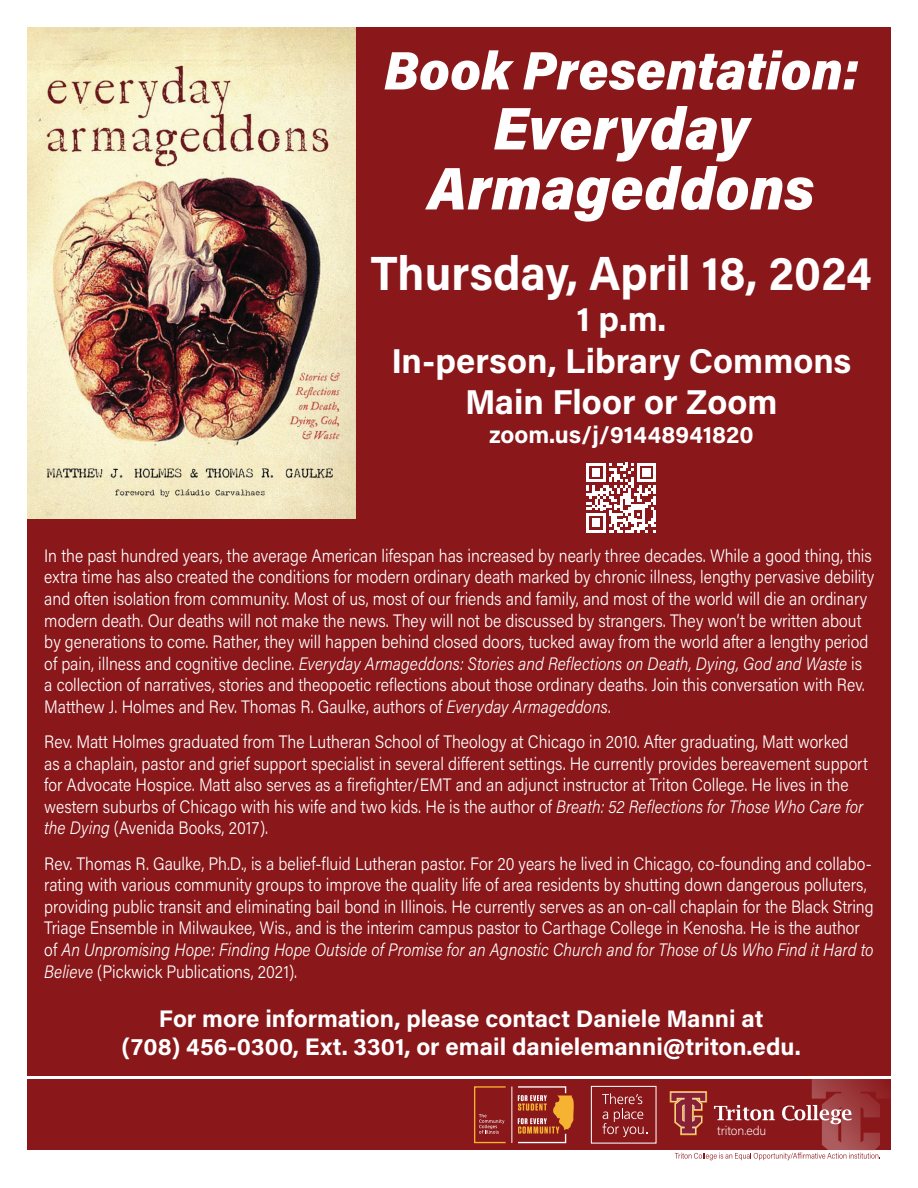
<style>
.page{position:relative;width:918px;height:1188px;background:#fff}
.page>*{position:absolute;margin:0;border:0;box-sizing:border-box;transform-origin:0 0}
.t1{font:italic 900 60px/60px "Acumin Pro";color:#fff;text-align:center;scale:.95 1}
.t2{font:italic 900 54px "Acumin Pro";color:#fff;scale:.95 1}
.t3{font:700 48px "Acumin Pro";color:#fff;scale:.95 1}
.t4{font:700 34.5px/41.4px "Acumin Pro";color:#fff;text-align:center}
.t5{font:700 24px/28.8px "Acumin Pro";color:#fff;text-align:center}
.t6{font:300 18px/21.6px "Acumin Pro";color:#fff;scale:.89 1}
.t7{font:200 12.6px "Acumin Pro";letter-spacing:-.01em;color:#fff}
.s1{font-style:italic}
</style>
<div class="page">
<div style="left:27px;top:27px;width:864px;height:1049px;background:#8a171a"></div>
<div style="left:27px;top:1080px;width:864px;height:70px;background:#8a171a"></div>
<div style="left:591px;top:1086px;width:66px;height:58px;border:1px solid #fff"></div>
<svg style="left:602px;top:1093px;width:45px;height:44px"></svg>
<svg style="left:479px;top:1114px;width:25px;height:20px"></svg>
<div style="left:474px;top:1086px;width:32px;height:57px;border:1px solid #f6b332"></div>
<hr style="left:512px;top:1087px;width:1px;height:56px;background:#fff">
<svg style="left:517px;top:1086px;width:57px;height:58px"></svg>
<svg style="left:670px;top:1079px;width:221px;height:81px"></svg>
<svg style="left:586px;top:463px;width:70px;height:70px"></svg>
<img style="left:27px;top:27px;width:328px;height:492px">
<h2 class="t2" style="left:384px;top:32px;width:502px">Book Presentation:</h2>
<h1 class="t1" style="left:428px;top:95px;width:408px">Everyday<br>Armageddons</h1>
<h3 class="t3" style="left:371px;top:239px;width:529px">Thursday, April 18, 2024</h3>
<h3 class="t4" style="left:391px;top:297px;width:461px">1 p.m.<br>In-person, Library Commons<br>Main Floor or Zoom</h3>
<h3 class="t5" style="left:489px;top:419px;width:266px">zoom.us/j/91448941820</h3>
<p class="t6" style="left:44px;top:544px;width:934px">In the past hundred years, the average American lifespan has increased by nearly three decades. While a good thing, this extra time has also created the conditions for modern ordinary death marked by chronic illness, lengthy pervasive debility and often isolation from community. Most of us, most of our friends and family, and most of the world will die an ordinary modern death. Our deaths will not make the news. They will not be discussed by strangers. They won’t be written about by generations to come. Rather, they will happen behind closed doors, tucked away from the world after a lengthy period of pain, illness and cognitive decline. <span class="s1">Everyday Armageddons: Stories and Reflections on Death, Dying, God and Waste</span> is a collection of narratives, stories and theopoetic reflections about those ordinary deaths. Join this conversation with Rev.<br>Matthew J. Holmes and Rev. Thomas R. Gaulke, authors of <span class="s1">Everyday Armageddons</span>.</p>
<p class="t6" style="left:44px;top:730px;width:927px">Rev. Matt Holmes graduated from The Lutheran School of Theology at Chicago in 2010. After graduating, Matt worked as a chaplain, pastor and grief support specialist in several different settings. He currently provides bereavement support for Advocate Hospice. Matt also serves as a firefighter/EMT and an adjunct instructor at Triton College. He lives in the western suburbs of Chicago with his wife and two kids. He is the author of <span class="s1">Breath: 52 Reflections for Those Who Care for the Dying</span> (Avenida Books, 2017).</p>
<p class="t6" style="left:44px;top:852px;width:934px">Rev. Thomas R. Gaulke, Ph.D., is a belief-fluid Lutheran pastor. For 20 years he lived in Chicago, co-founding and collabo&shy;rating with various community groups to improve the quality life of area residents by shutting down dangerous polluters, providing public transit and eliminating bail bond in Illinois. He currently serves as an on-call chaplain for the Black String Triage Ensemble in Milwaukee, Wis., and is the interim campus pastor to Carthage College in Kenosha. He is the author of <span class="s1">An Unpromising Hope: Finding Hope Outside of Promise for an Agnostic Church and for Those of Us Who Find it Hard to Believe</span> (Pickwick Publications, 2021).</p>
<h3 class="t5" style="left:122px;top:1003px;width:681px">For more information, please contact Daniele Manni at<br>(708) 456-0300, Ext. 3301, or email danielemanni@triton.edu.</h3>
<p class="t7" style="left:717px;top:1122px;width:51px">triton.edu</p>
</div>
